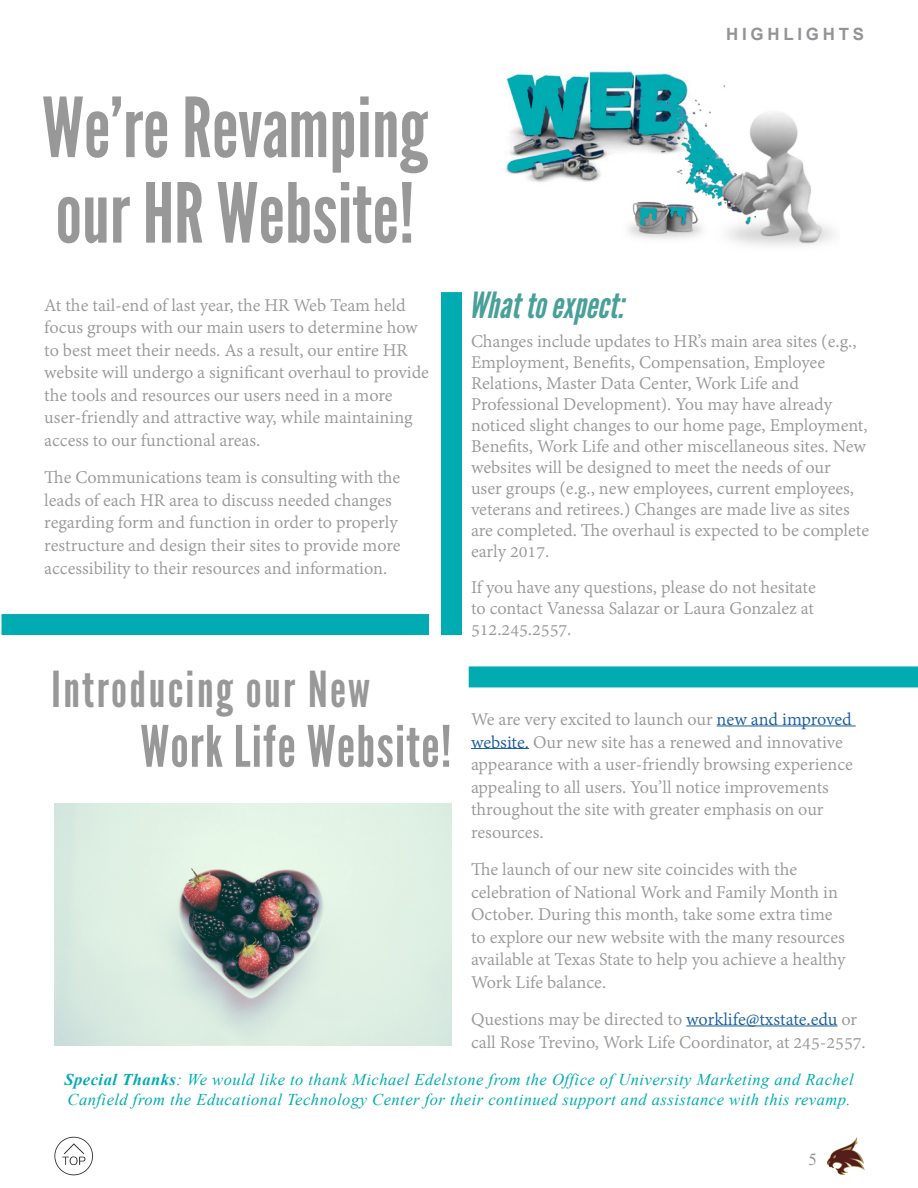
<style>
.page{position:relative;width:918px;height:1188px;background:#fff}
.page>*{position:absolute;margin:0;border:0;box-sizing:border-box;transform-origin:0 0}
.t1{font:82.5px/85.5px "League Gothic";color:#989898}
.t2{font:57px "League Gothic";letter-spacing:.02em;color:#989898}
.t3{font:49.5px "League Gothic";letter-spacing:.05em;color:#989898}
.t4{font:italic 36px "League Gothic";color:#48a098}
.t5{font:19.5px/22.5px "Adobe Devanagari";color:#989898}
.t6{font:700 16.95px "Arial";letter-spacing:.22em;color:#919396}
.t7{font:16.8px "Times New Roman";color:#919396}
.t8{font:italic 16.5px/19.8px "Times New Roman";letter-spacing:.03em;color:#00acb1}
.s1{color:#175d9e}
.s2{font-weight:700}
</style>
<div class="page">
<hr style="left:161px;top:0;width:757px;height:1px;background:#f2f2f2">
<hr style="left:717px;top:726px;width:139px;height:1px;background:#175d9e">
<hr style="left:471px;top:748px;width:58px;height:1px;background:#175d9e">
<hr style="left:686px;top:1026px;width:152px;height:1px;background:#175d9e">
<div style="left:469px;top:666px;width:449px;height:21px;background:#00acb1"></div>
<div style="left:2px;top:614px;width:427px;height:21px;background:#00acb1"></div>
<div style="left:441px;top:292px;width:21px;height:343px;background:#00acb1"></div>
<img style="left:505px;top:70px;width:329px;height:176px">
<img style="left:828px;top:1137px;width:37px;height:38px">
<img style="left:55px;top:803px;width:396px;height:243px">
<img style="left:55px;top:1136px;width:38px;height:39px">
<p class="t6" style="left:726px;top:22px;width:139px">HIGHLIGHTS</p>
<p class="t1" style="left:42px;top:85px;width:387px">We’re Revamping our HR Website!</p>
<p class="t5" style="left:44px;top:295px;width:386px">At the tail-end of last year, the HR Web Team held focus groups with our main users to determine how to best meet their needs. As a result, our entire HR website will undergo a significant overhaul to provide the tools and resources our users need in a more user-friendly and attractive way, while maintaining access to our functional areas.</p>
<p class="t5" style="left:44px;top:468px;width:358px">The Communications team is consulting with the leads of each HR area to discuss needed changes regarding form and function in order to properly restructure and design their sites to provide more accessibility to their resources and information.</p>
<p class="t3" style="left:52px;top:660px;width:320px">Introducing our New</p>
<p class="t2" style="left:140px;top:713px;width:313px">Work Life Website!</p>
<p class="t4" style="left:469px;top:283px;width:156px">What to expect:</p>
<p class="t5" style="left:471px;top:332px;width:400px;line-height:21px">Changes include updates to HR’s main area sites (e.g., Employment, Benefits, Compensation, Employee Relations, Master Data Center, Work Life and Professional Development). You may have already noticed slight changes to our home page, Employment, Benefits, Work Life and other miscellaneous sites. New websites will be designed to meet the needs of our<br>user groups (e.g., new employees, current employees, veterans and retirees.) Changes are made live as sites are completed. The overhaul is expected to be complete early 2017.</p>
<p class="t5" style="left:471px;top:578px;width:346px;line-height:21px;text-align:justify">If you have any questions, please do not hesitate to contact Vanessa Salazar or Laura Gonzalez at 512.245.2557.</p>
<p class="t5" style="left:471px;top:710px;width:383px">We are very excited to launch our <span class="s1">new and improved website.</span> Our new site has a renewed and innovative appearance with a user-friendly browsing experience appealing to all users. You’ll notice improvements throughout the site with greater emphasis on our resources.</p>
<p class="t5" style="left:471px;top:860px;width:376px">The launch of our new site coincides with the celebration of National Work and Family Month in October. During this month, take some extra time to explore our new website with the many resources available at Texas State to help you achieve a healthy Work Life balance.</p>
<p class="t5" style="left:471px;top:1010px;width:396px">Questions may be directed to <span class="s1">worklife@txstate.edu</span> or call Rose Trevino, Work Life Coordinator, at 245-2557.</p>
<p class="t8" style="left:65px;top:1070px;width:791px"><span class="s2">Special Thanks</span>: We would like to thank Michael Edelstone from the Office of University Marketing and Rachel<br>Canfield from the Educational Technology Center for their continued support and assistance with this revamp.</p>
<p class="t7" style="left:808px;top:1148px;width:10px">5</p>
</div>
